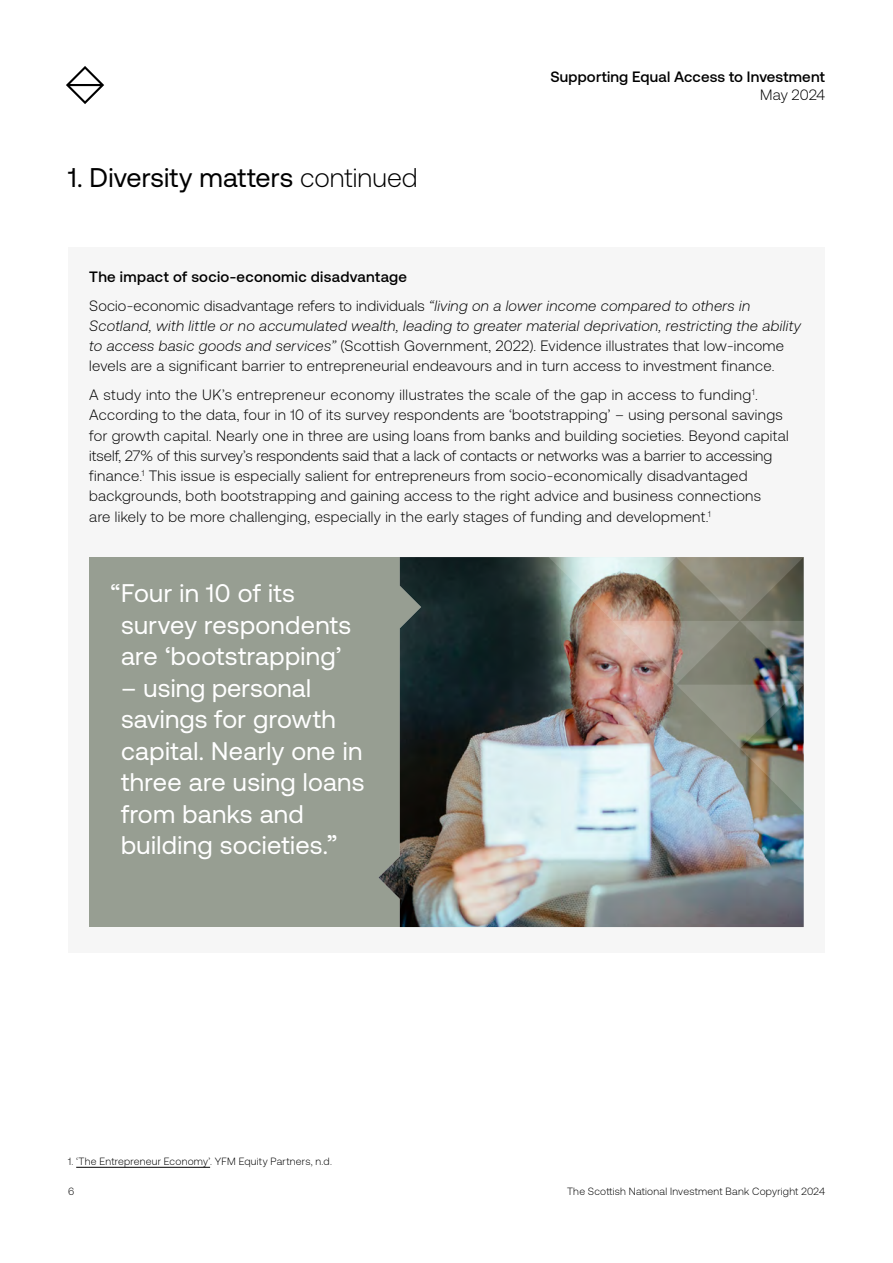
<style>
.page{position:relative;width:893px;height:1263px;background:#fff}
.page>*{position:absolute;margin:0;border:0;box-sizing:border-box;transform-origin:0 0}
.t1{font:27px "Aeonik";letter-spacing:.005em;color:#000}
.t2{font:25.5px/31.5px "Aeonik";letter-spacing:.01em;color:#fff}
.t3{font:300 15px/20.2px "Aeonik";letter-spacing:.02em;color:#000}
.t4{font:500 15px "Aeonik";letter-spacing:.01em;color:#000}
.t5{font:300 10.5px "Aeonik";letter-spacing:.025em;color:#000}
.s1{font-weight:300}
.s2{font-weight:500}
.s3{font-style:italic}
.s4{font-size:27px}
</style>
<div class="page">
<svg style="left:66px;top:66px;width:38px;height:38px"></svg>
<div style="left:68px;top:247px;width:757px;height:705px;background:#f6f6f6"></div>
<div style="left:89px;top:557px;width:340px;height:370px;background:#979e92"></div>
<hr style="left:76px;top:1167px;width:134px;height:1px;background:#000">
<img style="left:378px;top:557px;width:426px;height:370px">
<img style="left:549px;top:557px;width:255px;height:255px">
<h1 class="t1" style="left:68px;top:162px;width:351px">1. Diversity matters <span class="s1">continued</span></h1>
<p class="t4" style="left:550px;top:68px;width:276px">Supporting Equal Access to Investment</p>
<p class="t3" style="left:760px;top:85px;width:66px">May 2024</p>
<p class="t3" style="left:89px;top:262px;width:662px;line-height:28.8px"><span class="s2">The impact of socio-economic disadvantage<br></span>Socio-economic disadvantage refers to individuals <span class="s3">“living on a lower income compared to others in</span></p>
<p class="t3" style="left:89px;top:316px;width:713px"><span class="s3">Scotland, with little or no accumulated wealth, leading to greater material deprivation, restricting the ability to access basic goods and services”</span> (Scottish Government, 2022). Evidence illustrates that low-income levels are a significant barrier to entrepreneurial endeavours and in turn access to investment finance.</p>
<p class="t3" style="left:89px;top:385px;width:701px">A study into the UK’s entrepreneur economy illustrates the scale of the gap in access to funding<sup>1</sup>.<br>According to the data, four in 10 of its survey respondents are ‘bootstrapping’ – using personal savings for growth capital. Nearly one in three are using loans from banks and building societies. Beyond capital itself, 27% of this survey’s respondents said that a lack of contacts or networks was a barrier to accessing finance.<sup>1</sup> This issue is especially salient for entrepreneurs from socio-economically disadvantaged backgrounds, both bootstrapping and gaining access to the right advice and business connections<br>are likely to be more challenging, especially in the early stages of funding and development.<sup>1</sup></p>
<h2 class="t2" style="left:121px;top:577px;width:232px;text-indent:-10px">“Four in 10 of its survey respondents are ‘bootstrapping’</h2>
<h2 class="t2" style="left:121px;top:672px;width:245px">– using personal savings for growth capital. Nearly one in three are using loans from banks and building societies.<span class="s4">”</span></h2>
<p class="t5" style="left:68px;top:1156px;width:265px">1. ‘The Entrepreneur Economy’. YFM Equity Partners, n.d.</p>
<p class="t5" style="left:68px;top:1185px;width:8px">6</p>
<p class="t5" style="left:567px;top:1185px;width:259px">The Scottish National Investment Bank Copyright 2024</p>
</div>
